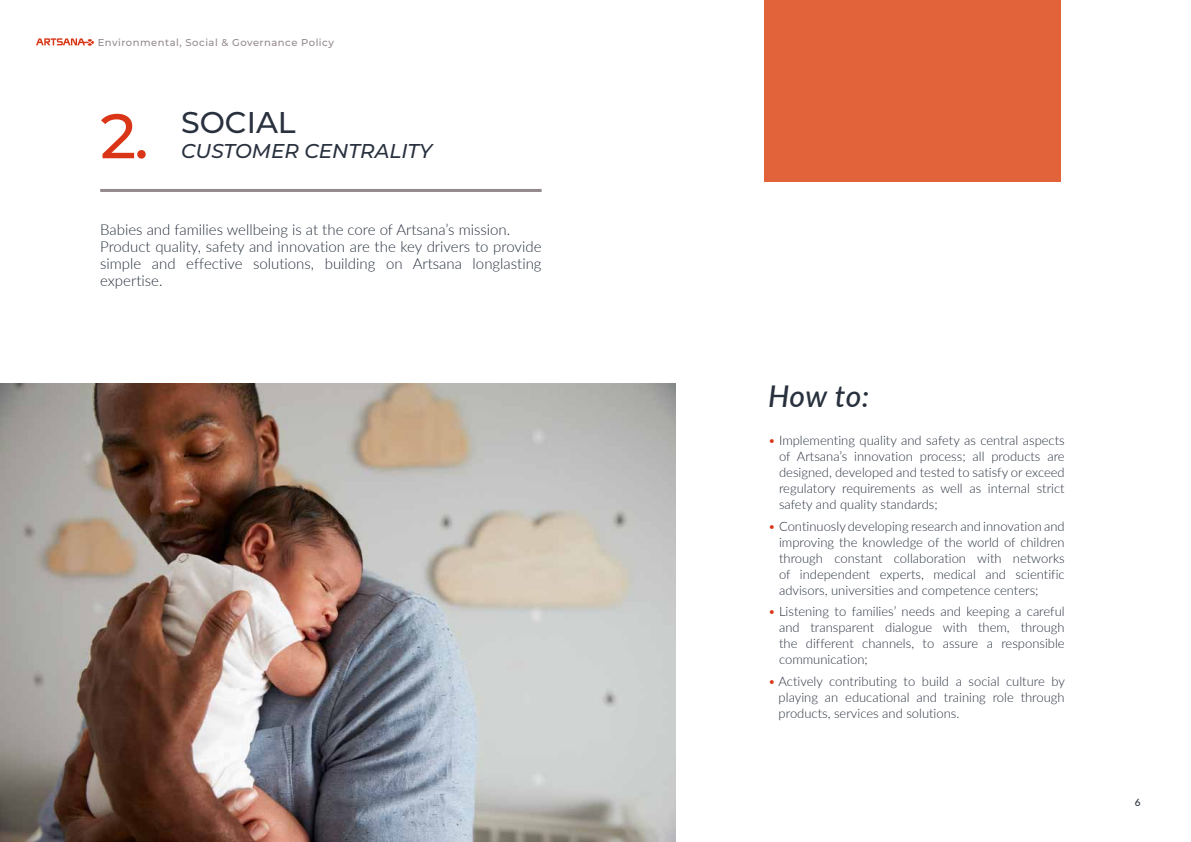
<style>
.page{position:relative;width:1191px;height:842px;background:#fff}
.page>*{position:absolute;margin:0;border:0;box-sizing:border-box;transform-origin:0 0}
.t1{font:500 62.8px "Montserrat";color:#da3516}
.t2{font:italic 500 30px "Lato";color:#29313e}
.t3{font:500 30px "Montserrat";color:#29313e}
.t4{font:italic 500 20px "Montserrat";color:#29313e}
.t5{font:300 15px/17px "Lato";color:#29313e}
.t6{font:300 13px/16px "Lato";color:#29313e;text-align:justify}
.t7{font:500 10px "Montserrat";letter-spacing:.05em;color:#94898a}
.t8{font:500 10px "Lato";color:#29313e}
.s1{color:#da3516}
</style>
<div class="page">
<svg style="left:36px;top:38px;width:58px;height:8px"></svg>
<img style="left:0;top:383px;width:676px;height:459px">
<hr style="left:100px;top:189px;width:441px;height:3px;background:#94898a">
<div style="left:764px;top:0;width:296px;height:181px;background:#e2623a"></div>
<p class="t7" style="left:98px;top:35px;width:238px">Environmental, Social &amp; Governance Policy</p>
<h1 class="t1" style="left:100px;top:92px;width:50px">2.</h1>
<h2 class="t3" style="left:181px;top:102px;width:116px">SOCIAL</h2>
<h3 class="t4" style="left:181px;top:137px;width:252px">CUSTOMER CENTRALITY</h3>
<p class="t5" style="left:100px;top:220px;width:443px">Babies and families wellbeing is at the core of Artsana’s mission.<br>Product quality, safety and innovation are the key drivers to provide simple and effective solutions, building on Artsana longlasting expertise.</p>
<h2 class="t2" style="left:768px;top:375px;width:103px">How to:</h2>
<p class="t6" style="left:779px;top:432px;width:287px;text-indent:-11px"><span class="s1">•</span> Implementing quality and safety as central aspects of Artsana’s innovation process; all products are designed, developed and tested to satisfy or exceed regulatory requirements as well as internal strict safety and quality standards;</p>
<p class="t6" style="left:779px;top:518px;width:287px;text-indent:-11px"><span class="s1">•</span> Continuosly developing research and innovation and improving the knowledge of the world of children through constant collaboration with networks of independent experts, medical and scientific advisors, universities and competence centers;</p>
<p class="t6" style="left:779px;top:603px;width:287px;text-indent:-11px"><span class="s1">•</span> Listening to families’ needs and keeping a careful and transparent dialogue with them, through the different channels, to assure a responsible communication;</p>
<p class="t6" style="left:778px;top:673px;width:288px;text-indent:-11px"><span class="s1">•</span> Actively contributing to build a social culture by playing an educational and training role through products, services and solutions.</p>
<p class="t8" style="left:1135px;top:795px;width:7px">6</p>
</div>
